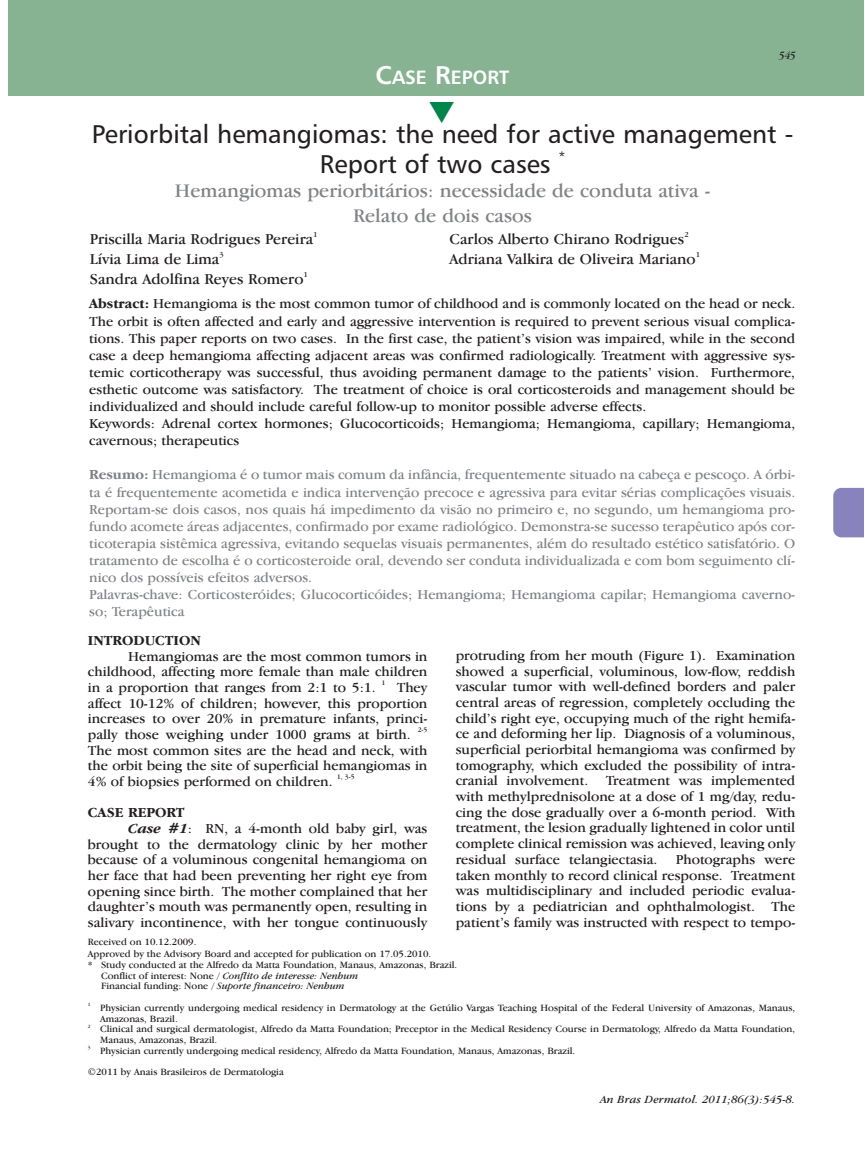
<style>
.page{position:relative;width:865px;height:1163px;background:#fff}
.page>*{position:absolute;margin:0;border:0;box-sizing:border-box;transform-origin:0 0}
.t1{font:25.65px/30px "Humanist 777 BT Roman B";color:#231f20;text-align:center}
.t2{font:19.95px/24.3px "Garamond IT Cby BT";color:#808285;text-align:center}
.t3{font:19.2px "Humanist 777 BT Bold B";color:#fff}
.t4{font:15.6px "Garamond IT Cby BT";color:#231f20}
.t5{font:14.25px/15.6px "Garamond IT Cby BT";color:#231f20;text-align:justify}
.t6{font:14.25px/17.1px "Garamond IT Cby BT";color:#808285}
.t7{font:700 14.25px "Garamond IT Cby BT";color:#231f20}
.t8{font:12.9px "Humanist 777 BT Roman B";color:#231f20}
.t9{font:italic 11.4px "Garamond IT Cby BT";letter-spacing:.015em;color:#231f20}
.t10{font:italic 11.4px "Garamond IT Cby BT";letter-spacing:.015em;color:#231f20;scale:.9 1}
.t11{font:10.05px/10.6px "Garamond IT Cby BT";color:#231f20}
.t12{font:7.8px "Garamond IT Cby BT";color:#231f20}
.t13{font:7.2px "Garamond IT Cby BT";color:#231f20}
.t14{font:4.95px "Garamond IT Cby BT";color:#231f20}
.s1{font-size:25.65px}
.s2{font-weight:700}
.s3{font-weight:700;font-style:italic}
.s4{font-style:italic}
</style>
<div class="page">
<div style="left:8px;top:0;width:855px;height:96px;background:#87b392"></div>
<svg style="left:833px;top:488px;width:30px;height:49px"></svg>
<h3 class="t3" style="left:375px;top:70px;width:135px"><span class="s1">C</span>ASE <span class="s1">R</span>EPORT</h3>
<p class="t10" style="left:779px;top:51px;width:20px">545</p>
<h1 class="t1" style="left:92px;top:121px;width:703px">Periorbital hemangiomas: the need for active management -<br>Report of two cases</h1>
<p class="t8" style="left:558px;top:151px;width:8px">*</p>
<h2 class="t2" style="left:175px;top:180px;width:536px">Hemangiomas periorbitários: necessidade de conduta ativa -<br>Relato de dois casos</h2>
<p class="t4" style="left:90px;top:233px;width:225px">Priscilla Maria Rodrigues Pereira</p>
<p class="t12" style="left:313px;top:232px;width:6px">1</p>
<p class="t4" style="left:449px;top:233px;width:236px">Carlos Alberto Chirano Rodrigues</p>
<p class="t12" style="left:684px;top:232px;width:6px">2</p>
<p class="t4" style="left:90px;top:253px;width:131px">Lívia Lima de Lima</p>
<p class="t12" style="left:219px;top:252px;width:6px">3</p>
<p class="t4" style="left:449px;top:253px;width:247px">Adriana Valkira de Oliveira Mariano</p>
<p class="t12" style="left:695px;top:252px;width:6px">1</p>
<p class="t4" style="left:90px;top:273px;width:215px">Sandra Adolfina Reyes Romero</p>
<p class="t12" style="left:303px;top:272px;width:6px">1</p>
<p class="t5" style="left:89px;top:296px;width:707px;line-height:17.1px;text-align:left"><span class="s2">Abstract:</span> Hemangioma is the most common tumor of childhood and is commonly located on the head or neck.<br>The orbit is often affected and early and aggressive intervention is required to prevent serious visual complica&shy;tions. This paper reports on two cases. In the first case, the patient’s vision was impaired, while in the second case a deep hemangioma affecting adjacent areas was confirmed radiologically. Treatment with aggressive sys&shy;temic corticotherapy was successful, thus avoiding permanent damage to the patients’ vision. Furthermore, esthetic outcome was satisfactory. The treatment of choice is oral corticosteroids and management should be individualized and should include careful follow-up to monitor possible adverse effects.<br>Keywords: Adrenal cortex hormones; Glucocorticoids; Hemangioma; Hemangioma, capillary; Hemangioma, cavernous; therapeutics</p>
<p class="t6" style="left:89px;top:467px;width:707px"><span class="s2">Resumo:</span> Hemangioma é o tumor mais comum da infância, frequentemente situado na cabeça e pescoço. A órbi&shy;ta é frequentemente acometida e indica intervenção precoce e agressiva para evitar sérias complicações visuais.<br>Reportam-se dois casos, nos quais há impedimento da visão no primeiro e, no segundo, um hemangioma pro&shy;fundo acomete áreas adjacentes, confirmado por exame radiológico. Demonstra-se sucesso terapêutico após cor&shy;ticoterapia sistêmica agressiva, evitando sequelas visuais permanentes, além do resultado estético satisfatório. O tratamento de escolha é o corticosteroide oral, devendo ser conduta individualizada e com bom seguimento clí&shy;nico dos possíveis efeitos adversos.<br>Palavras-chave: Corticosteróides; Glucocorticóides; Hemangioma; Hemangioma capilar; Hemangioma caverno&shy;so; Terapêutica</p>
<p class="t7" style="left:88px;top:635px;width:114px">INTRODUCTION</p>
<p class="t5" style="left:88px;top:649px;width:341px;text-indent:40px">Hemangiomas are the most common tumors in childhood, affecting more female than male children in a proportion that ranges from 2:1 to 5:1.</p>
<p class="t13" style="left:381px;top:680px;width:5px">1</p>
<p class="t5" style="left:88px;top:681px;width:341px;text-indent:309px">They affect 10-12% of children; however, this proportion increases to over 20% in premature infants, princi&shy;pally those weighing under 1000 grams at birth.</p>
<p class="t13" style="left:417px;top:727px;width:11px">2-5</p>
<p class="t5" style="left:88px;top:743px;width:341px">The most common sites are the head and neck, with the orbit being the site of superficial hemangiomas in 4% of biopsies performed on children.</p>
<p class="t13" style="left:337px;top:774px;width:19px">1, 3-5</p>
<p class="t7" style="left:88px;top:807px;width:98px">CASE REPORT</p>
<p class="t5" style="left:128px;top:822px;width:300px"><span class="s3">Case #1</span>: RN, a 4-month old baby girl, was</p>
<p class="t5" style="left:88px;top:837px;width:341px">brought to the dermatology clinic by her mother</p>
<p class="t5" style="left:88px;top:853px;width:341px">because of a voluminous congenital hemangioma on</p>
<p class="t5" style="left:88px;top:869px;width:341px">her face that had been preventing her right eye from</p>
<p class="t5" style="left:88px;top:884px;width:341px">opening since birth. The mother complained that her</p>
<p class="t5" style="left:88px;top:900px;width:341px">daughter’s mouth was permanently open, resulting in</p>
<p class="t5" style="left:88px;top:916px;width:341px">salivary incontinence, with her tongue continuously</p>
<p class="t5" style="left:455px;top:649px;width:341px">protruding from her mouth (Figure 1). Examination showed a superficial, voluminous, low-flow, reddish vascular tumor with well-defined borders and paler central areas of regression, completely occluding the child’s right eye, occupying much of the right hemifa&shy;ce and deforming her lip. Diagnosis of a voluminous, superficial periorbital hemangioma was confirmed by tomography, which excluded the possibility of intra&shy;cranial involvement. Treatment was implemented with methylprednisolone at a dose of 1 mg/day, redu&shy;cing the dose gradually over a 6-month period. With treatment, the lesion gradually lightened in color until complete clinical remission was achieved, leaving only residual surface telangiectasia.</p>
<p class="t5" style="left:455px;top:853px;width:341px;text-indent:220px">Photographs were taken monthly to record clinical response. Treatment was multidisciplinary and included periodic evalua&shy;tions by a pediatrician and ophthalmologist. The patient’s family was instructed with respect to tempo-</p>
<p class="t11" style="left:88px;top:937px;width:345px;line-height:12px">Received on 10.12.2009.<br>Approved by the Advisory Board and accepted for publication on 17.05.2010.</p>
<p class="t11" style="left:101px;top:960px;width:357px;text-indent:-13px">* Study conducted at the Alfredo da Matta Foundation, Manaus, Amazonas, Brazil.<br>Conflict of interest: None / <span class="s4">Conflito de interesse: Nenhum<br></span>Financial funding: None / <span class="s4">Suporte financeiro: Nenhum</span></p>
<p class="t14" style="left:88px;top:1003px;width:4px">1</p>
<p class="t11" style="left:100px;top:1003px;width:696px">Physician currently undergoing medical residency in Dermatology at the Getúlio Vargas Teaching Hospital of the Federal University of Amazonas, Manaus,<br>Amazonas, Brazil.</p>
<p class="t14" style="left:88px;top:1024px;width:4px">2</p>
<p class="t11" style="left:100px;top:1024px;width:696px">Clinical and surgical dermatologist, Alfredo da Matta Foundation; Preceptor in the Medical Residency Course in Dermatology, Alfredo da Matta Foundation,<br>Manaus, Amazonas, Brazil.</p>
<p class="t14" style="left:88px;top:1046px;width:4px">3</p>
<p class="t11" style="left:88px;top:1040px;width:489px;line-height:21.5px;text-indent:12px">Physician currently undergoing medical residency, Alfredo da Matta Foundation, Manaus, Amazonas, Brazil. ©2011 by Anais Brasileiros de Dermatologia</p>
<p class="t9" style="left:600px;top:1095px;width:196px">An Bras Dermatol. 2011;86(3):545-8.</p>
</div>
